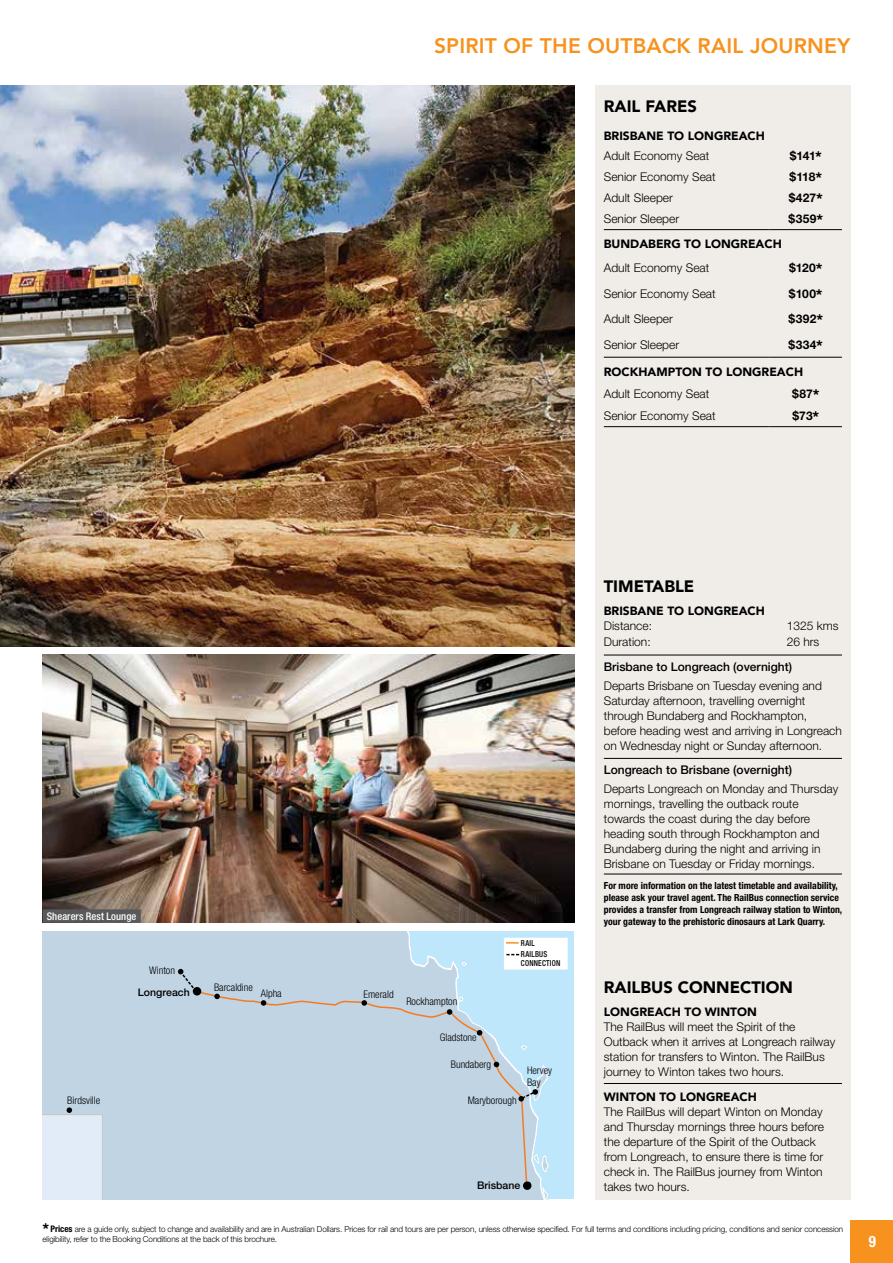
<style>
.page{position:relative;width:893px;height:1263px;background:#fff}
.page>*{position:absolute;margin:0;border:0;box-sizing:border-box;transform-origin:0 0}
.t1{font:800 21px "Avenir";letter-spacing:.01em;color:#f7921e}
.t2{font:900 16.5px "Avenir";color:#000}
.t3{font:700 condensed 15.75px "Helvetica Neue LT Std";color:#fff;scale:.95 1}
.t4{font:300 12px/15px "Helvetica Neue LT Std";color:#000}
.t5{font:900 12px "Avenir";color:#000}
.t6{font:500 12px "Helvetica Neue LT Std";color:#000}
.t7{font:700 12px "Helvetica Neue LT Std";letter-spacing:.015em;color:#000}
.t8{font:300 condensed 10.5px/12.6px "Helvetica Neue LT Std";color:#000}
.t9{font:500 condensed 10.5px "Helvetica Neue LT Std";letter-spacing:.005em;color:#fff}
.t10{font:500 10.5px "Helvetica Neue LT Std";color:#000}
.t11{font:700 condensed 9.75px/12px "Helvetica Neue LT Std";color:#000}
.t12{font:300 8.25px/9.9px "Helvetica Neue LT Std";letter-spacing:-.01em;color:#000}
.t13{font:500 condensed 8.25px/11.4px "Helvetica Neue LT Std";letter-spacing:.035em;color:#000;scale:.9 1}
.s1{font-size:16.5px}
.s2{font-weight:700;font-size:16.5px}
.s3{font-weight:700;font-stretch:condensed;font-size:9px}
</style>
<div class="page">
<img style="left:0;top:85px;width:574px;height:561px">
<div style="left:595px;top:85px;width:255px;height:1114px;background:#f0ede8"></div>
<img style="left:43px;top:655px;width:532px;height:268px">
<div style="left:43px;top:909px;width:98px;height:14px;background:#58595b"></div>
<hr style="left:604px;top:655px;width:238px;height:1px;background:#000">
<hr style="left:604px;top:758px;width:238px;height:1px;background:#000">
<hr style="left:604px;top:874px;width:238px;height:1px;background:#000">
<hr style="left:604px;top:1083px;width:238px;height:1px;background:#000">
<hr style="left:604px;top:229px;width:166px;height:1px;background:#000">
<hr style="left:770px;top:229px;width:72px;height:1px;background:#000">
<hr style="left:604px;top:357px;width:166px;height:1px;background:#000">
<hr style="left:770px;top:357px;width:72px;height:1px;background:#000">
<hr style="left:604px;top:426px;width:166px;height:1px;background:#000">
<hr style="left:770px;top:426px;width:72px;height:1px;background:#000">
<svg style="left:43px;top:931px;width:503px;height:268px;background:#c3d6e5"></svg>
<div style="left:195px;top:990px;width:334px;height:195px;background:#c1d4e3"></div>
<div style="left:193px;top:987px;width:8px;height:8px;background:#000;border-radius:50%"></div>
<svg style="left:447px;top:1009px;width:5px;height:6px"></svg>
<svg style="left:361px;top:1000px;width:6px;height:6px"></svg>
<svg style="left:261px;top:1000px;width:5px;height:6px"></svg>
<svg style="left:214px;top:994px;width:6px;height:5px"></svg>
<svg style="left:178px;top:969px;width:19px;height:23px"></svg>
<svg style="left:519px;top:1142px;width:35px;height:57px;background:#c0d6e2"></svg>
<svg style="left:67px;top:1107px;width:5px;height:6px"></svg>
<svg style="left:459px;top:938px;width:115px;height:171px;background:#c5e2f2"></svg>
<div style="left:850px;top:1220px;width:43px;height:43px;background:#f7921e"></div>
<h1 class="t1" style="left:434px;top:29px;width:418px">SPIRIT OF THE OUTBACK RAIL JOURNEY</h1>
<h2 class="t2" style="left:604px;top:93px;width:95px">RAIL FARES</h2>
<p class="t5" style="left:604px;top:125px;width:163px">BRISBANE TO LONGREACH</p>
<p class="t4" style="left:604px;top:147px;width:107px">Adult Economy Seat</p>
<p class="t7" style="left:790px;top:148px;width:34px">$141<span class="s1">*</span></p>
<p class="t4" style="left:604px;top:169px;width:113px">Senior Economy Seat</p>
<p class="t7" style="left:790px;top:169px;width:34px">$118<span class="s1">*</span></p>
<p class="t4" style="left:604px;top:190px;width:71px">Adult Sleeper</p>
<p class="t7" style="left:789px;top:190px;width:36px">$427<span class="s1">*</span></p>
<p class="t4" style="left:604px;top:211px;width:77px">Senior Sleeper</p>
<p class="t7" style="left:788px;top:212px;width:36px">$359<span class="s1">*</span></p>
<p class="t5" style="left:604px;top:234px;width:179px">BUNDABERG TO LONGREACH</p>
<p class="t4" style="left:604px;top:260px;width:107px">Adult Economy Seat</p>
<p class="t7" style="left:789px;top:261px;width:35px">$120<span class="s1">*</span></p>
<p class="t4" style="left:604px;top:286px;width:113px">Senior Economy Seat</p>
<p class="t7" style="left:789px;top:286px;width:35px">$100<span class="s1">*</span></p>
<p class="t4" style="left:604px;top:311px;width:71px">Adult Sleeper</p>
<p class="t7" style="left:788px;top:312px;width:36px">$392<span class="s1">*</span></p>
<p class="t4" style="left:604px;top:337px;width:77px">Senior Sleeper</p>
<p class="t7" style="left:789px;top:337px;width:36px">$334<span class="s1">*</span></p>
<p class="t5" style="left:604px;top:361px;width:201px">ROCKHAMPTON TO LONGREACH</p>
<p class="t4" style="left:604px;top:386px;width:107px">Adult Economy Seat</p>
<p class="t7" style="left:792px;top:386px;width:29px">$87<span class="s1">*</span></p>
<p class="t4" style="left:604px;top:408px;width:113px">Senior Economy Seat</p>
<p class="t7" style="left:792px;top:408px;width:28px">$73<span class="s1">*</span></p>
<p class="t9" style="left:47px;top:910px;width:91px">Shearers Rest Lounge</p>
<p class="t8" style="left:149px;top:964px;width:27px">Winton</p>
<p class="t8" style="left:214px;top:980px;width:41px">Barcaldine</p>
<p class="t10" style="left:138px;top:986px;width:53px">Longreach</p>
<p class="t8" style="left:363px;top:987px;width:32px">Emerald</p>
<p class="t8" style="left:261px;top:986px;width:22px">Alpha</p>
<p class="t8" style="left:67px;top:1094px;width:35px">Birdsville</p>
<p class="t8" style="left:406px;top:995px;width:52px">Rockhampton</p>
<p class="t8" style="left:440px;top:1031px;width:38px">Gladstone</p>
<p class="t13" style="left:521px;top:937px;width:31px">RAIL<br>RAILBUS</p>
<p class="t13" style="left:521px;top:958px;width:45px">CONNECTION</p>
<p class="t8" style="left:451px;top:1058px;width:42px">Bundaberg</p>
<p class="t8" style="left:468px;top:1094px;width:50px">Maryborough</p>
<p class="t8" style="left:527px;top:1064px;width:27px">Hervey<br>Bay</p>
<p class="t10" style="left:477px;top:1179px;width:45px">Brisbane</p>
<h2 class="t2" style="left:604px;top:572px;width:92px">TIMETABLE</h2>
<p class="t5" style="left:604px;top:601px;width:163px">BRISBANE TO LONGREACH</p>
<p class="t4" style="left:604px;top:618px;width:50px">Distance:</p>
<p class="t4" style="left:787px;top:618px;width:53px">1325 kms</p>
<p class="t4" style="left:604px;top:634px;width:48px">Duration:</p>
<p class="t4" style="left:787px;top:634px;width:34px">26 hrs</p>
<p class="t6" style="left:604px;top:660px;width:190px">Brisbane to Longreach (overnight)</p>
<p class="t4" style="left:604px;top:677px;width:240px">Departs Brisbane on Tuesday evening and Saturday afternoon, travelling overnight through Bundaberg and Rockhampton, before heading west and arriving in Longreach on Wednesday night or Sunday afternoon.</p>
<p class="t6" style="left:604px;top:763px;width:190px">Longreach to Brisbane (overnight)</p>
<p class="t4" style="left:604px;top:781px;width:236px">Departs Longreach on Monday and Thursday mornings, travelling the outback route towards the coast during the day before heading south through Rockhampton and Bundaberg during the night and arriving in Brisbane on Tuesday or Friday mornings.</p>
<p class="t11" style="left:604px;top:880px;width:240px">For more information on the latest timetable and availability, please ask your travel agent. The RailBus connection service provides a transfer from Longreach railway station to Winton, your gateway to the prehistoric dinosaurs at Lark Quarry.</p>
<h2 class="t2" style="left:604px;top:973px;width:191px">RAILBUS CONNECTION</h2>
<p class="t5" style="left:604px;top:1002px;width:155px">LONGREACH TO WINTON</p>
<p class="t4" style="left:604px;top:1019px;width:233px">The RailBus will meet the Spirit of the Outback when it arrives at Longreach railway station for transfers to Winton. The RailBus journey to Winton takes two hours.</p>
<p class="t5" style="left:604px;top:1086px;width:155px">WINTON TO LONGREACH</p>
<p class="t4" style="left:604px;top:1104px;width:222px">The RailBus will depart Winton on Monday and Thursday mornings three hours before the departure of the Spirit of the Outback from Longreach, to ensure there is time for check in. The RailBus journey from Winton takes two hours.</p>
<p class="t12" style="left:43px;top:1224px;width:802px"><span class="s2">*</span><span class="s3">Prices</span> are a guide only, subject to change and availability and are in Australian Dollars. Prices for rail and tours are per person, unless otherwise specified. For full terms and conditions including pricing, conditions and senior concession eligibility, refer to the Booking Conditions at the back of this brochure.</p>
<h3 class="t3" style="left:869px;top:1232px;width:9px">9</h3>
</div>
